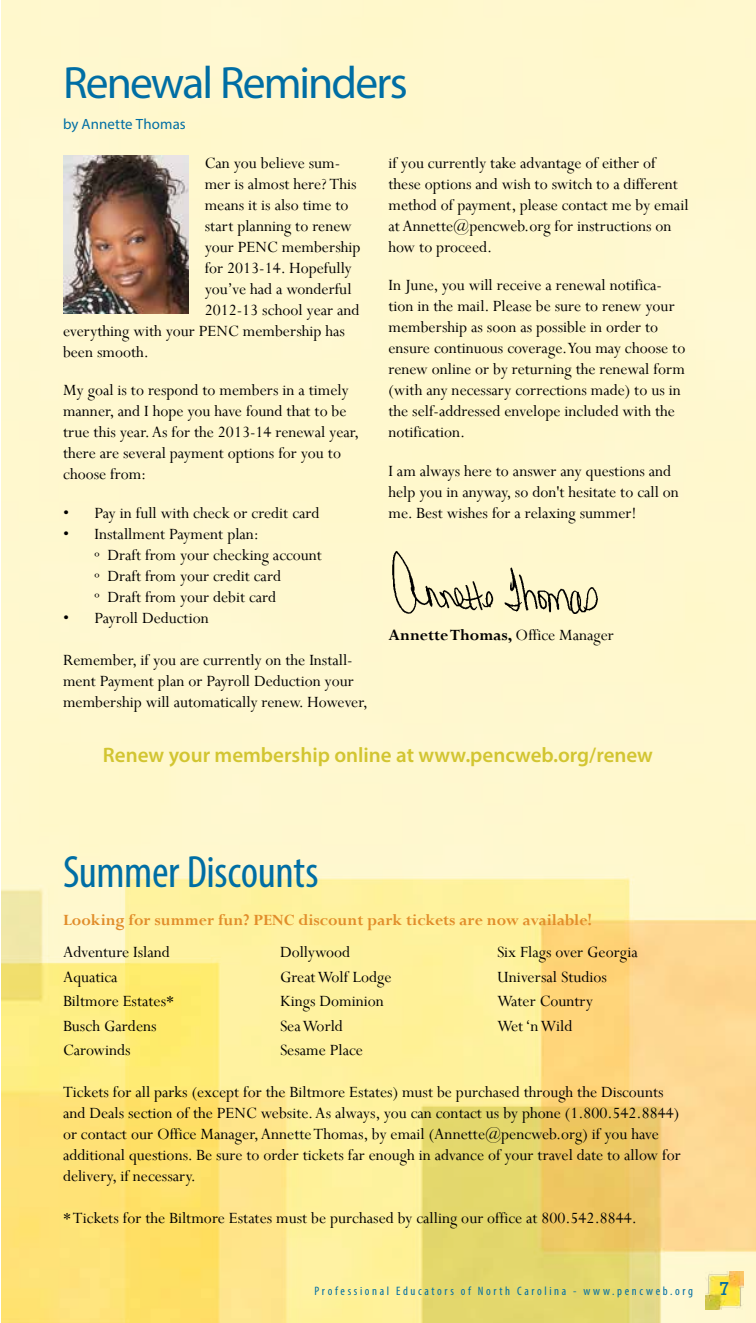
<style>
.page{position:relative;width:756px;height:1323px;background:#fff}
.page>*{position:absolute;margin:0;border:0;box-sizing:border-box;transform-origin:0 0}
.t1{font:45.5px "Myriad Pro";letter-spacing:-.04em;color:#006ea4}
.t2{font:condensed 45.5px "Myriad Pro";letter-spacing:-.01em;color:#006ea4}
.t3{font:600 21px "Myriad Pro";color:#d2c531}
.t4{font:19.25px "Rockwell";color:#006ea4}
.t5{font:17.5px/21px "Perpetua";color:#000}
.t6{font:700 17.5px "Perpetua";color:#e18d2a}
.t7{font:700 17.5px "Perpetua";color:#000}
.t8{font:14.88px "Myriad Pro";letter-spacing:.005em;color:#006ea4}
.t9{font:condensed 12.25px "Myriad Pro";letter-spacing:.215em;color:#006ea4}
.s1{font-weight:400}
</style>
<div class="page">
<img style="left:2px;top:0;width:754px;height:1323px">
<img style="left:63px;top:156px;width:126px;height:157px">
<img style="left:374px;top:545px;width:239px;height:88px">
<img style="left:706px;top:1272px;width:37px;height:38px">
<h1 class="t1" style="left:63px;top:54px;width:346px">Renewal Reminders</h1>
<p class="t8" style="left:63px;top:115px;width:124px">by Annette Thomas</p>
<p class="t5" style="left:205px;top:152px;width:137px">Can you believe sum-</p>
<p class="t5" style="left:205px;top:173px;width:153px">mer is almost here? This</p>
<p class="t5" style="left:205px;top:194px;width:145px">means it is also time to</p>
<p class="t5" style="left:205px;top:215px;width:149px">start planning to renew</p>
<p class="t5" style="left:205px;top:236px;width:157px">your PENC membership</p>
<p class="t5" style="left:205px;top:257px;width:149px">for 2013-14. Hopefully</p>
<p class="t5" style="left:205px;top:278px;width:148px">you’ve had a wonderful</p>
<p class="t5" style="left:205px;top:299px;width:156px">2012-13 school year and</p>
<p class="t5" style="left:63px;top:320px;width:284px">everything with your PENC membership has</p>
<p class="t5" style="left:63px;top:341px;width:87px">been smooth.</p>
<p class="t5" style="left:63px;top:380px;width:298px">My goal is to respond to members in a timely manner, and I hope you have found that to be true this year. As for the 2013-14 renewal year, there are several payment options for you to choose from:</p>
<p class="t5" style="left:63px;top:502px;width:258px">• Pay in full with check or credit card</p>
<p class="t5" style="left:94px;top:523px;width:229px;text-indent:-32px">• Installment Payment plan:<br>º Draft from your checking account º Draft from your credit card<br>º Draft from your debit card</p>
<p class="t5" style="left:63px;top:607px;width:147px">• Payroll Deduction</p>
<p class="t5" style="left:63px;top:649px;width:306px">Remember, if you are currently on the Install&shy;ment Payment plan or Payroll Deduction your membership will automatically renew. However,</p>
<p class="t5" style="left:388px;top:152px;width:302px">if you currently take advantage of either of these options and wish to switch to a different method of payment, please contact me by email at Annette@pencweb.org for instructions on how to proceed.</p>
<p class="t5" style="left:388px;top:275px;width:298px">In June, you will receive a renewal notifica&shy;tion in the mail. Please be sure to renew your membership as soon as possible in order to ensure continuous coverage. You may choose to renew online or by returning the renewal form (with any necessary corrections made) to us in the self-addressed envelope included with the notification.</p>
<p class="t5" style="left:388px;top:460px;width:292px">I am always here to answer any questions and help you in anyway, so don't hesitate to call on me. Best wishes for a relaxing summer!</p>
<p class="t7" style="left:388px;top:624px;width:227px">Annette Thomas, <span class="s1">Office Manager</span></p>
<p class="t3" style="left:103px;top:742px;width:552px">Renew your membership online at www.pencweb.org/renew</p>
<h1 class="t2" style="left:63px;top:845px;width:257px">Summer Discounts</h1>
<p class="t6" style="left:63px;top:909px;width:531px">Looking for summer fun? PENC discount park tickets are now available!</p>
<p class="t5" style="left:63px;top:940px;width:113px;line-height:24.5px">Adventure Island<br>Aquatica<br>Biltmore Estates*<br>Busch Gardens<br>Carowinds</p>
<p class="t5" style="left:280px;top:940px;width:113px;line-height:24.5px">Dollywood<br>Great Wolf Lodge<br>Kings Dominion<br>Sea World<br>Sesame Place</p>
<p class="t5" style="left:497px;top:940px;width:142px;line-height:24.5px">Six Flags over Georgia<br>Universal Studios<br>Water Country<br>Wet ‘n Wild</p>
<p class="t5" style="left:63px;top:1081px;width:619px">Tickets for all parks (except for the Biltmore Estates) must be purchased through the Discounts and Deals section of the PENC website. As always, you can contact us by phone (1.800.542.8844) or contact our Office Manager, Annette Thomas, by email (Annette@pencweb.org) if you have additional questions. Be sure to order tickets far enough in advance of your travel date to allow for delivery, if necessary.</p>
<p class="t5" style="left:63px;top:1207px;width:575px">* Tickets for the Biltmore Estates must be purchased by calling our office at 800.542.8844.</p>
<p class="t9" style="left:314px;top:1283px;width:380px">Professional Educators of North Carolina - www.pencweb.org</p>
<p class="t4" style="left:719px;top:1278px;width:12px">7</p>
</div>
